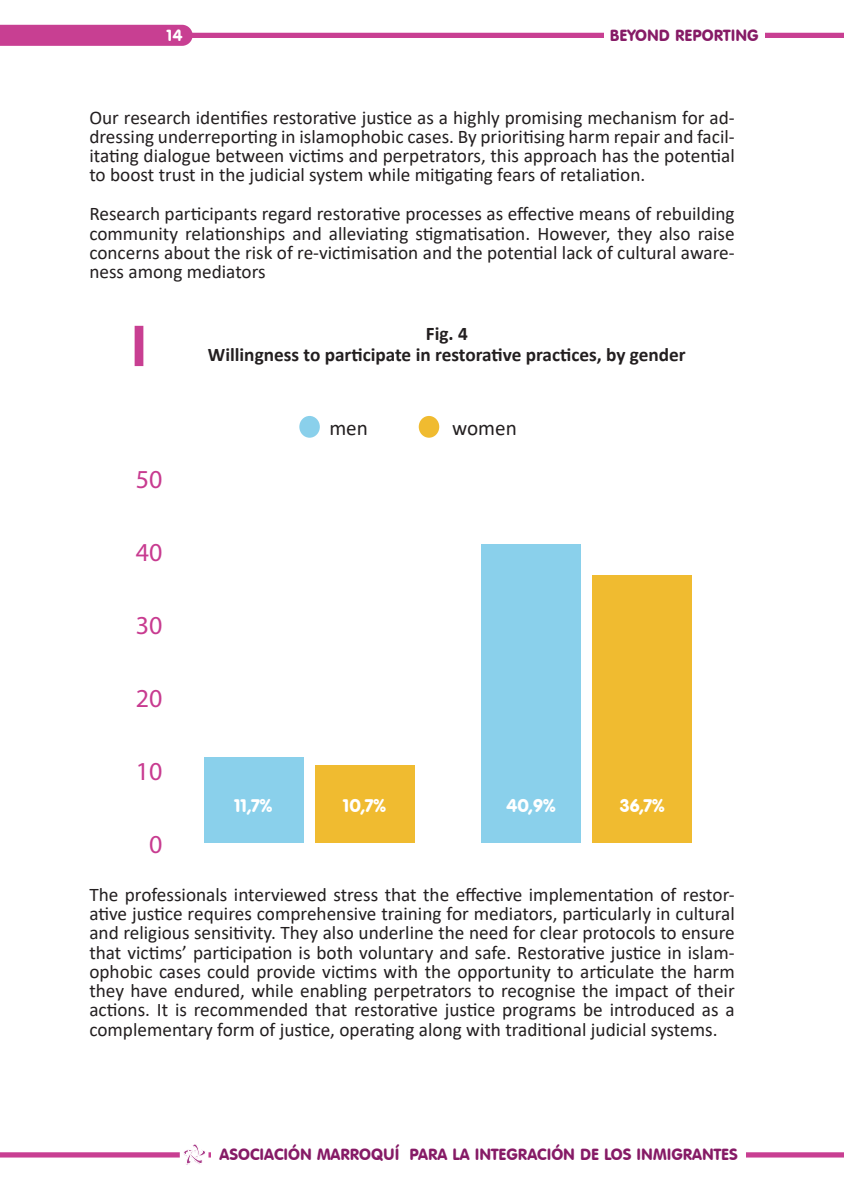
<style>
.page{position:relative;width:844px;height:1191px;background:#fff}
.page>*{position:absolute;margin:0;border:0;box-sizing:border-box;transform-origin:0 0}
.t1{font:25.9px "Myriad Pro";color:#c83b90}
.Leyenda_gráficos{font:21.18px "Calibri";color:#231f20}
.t2{font:19.25px/19.2px "Calibri";color:#231f20;text-align:justify}
.Título_gráfica{font:700 19.25px "Calibri";color:#231f20}
.grafico_normal{font:17.85px "VAG Rounded BT";color:#fff}
.Pag_maestra{font:15.75px "VAG Rounded BT";color:#861b66}
.t3{font:15.75px "VAG Rounded BT";color:#fff}
</style>
<div class="page">
<div style="left:110px;top:33px;width:733px;height:5px;background:#c83f92"></div>
<div style="left:0;top:25px;width:193px;height:21px;background:#c83f92"></div>
<div style="left:0;top:1152px;width:843px;height:5px;background:#c83f92"></div>
<div style="left:603px;top:21px;width:161px;height:29px;background:#fff"></div>
<div style="left:315px;top:765px;width:100px;height:77px;background:#f0bb30"></div>
<div style="left:592px;top:575px;width:100px;height:267px;background:#f0bb30"></div>
<div style="left:204px;top:757px;width:100px;height:85px;background:#8ad0eb"></div>
<div style="left:481px;top:544px;width:100px;height:298px;background:#8ad0eb"></div>
<div style="left:299px;top:416px;width:21px;height:22px;background:#8ad0eb;border-radius:50%"></div>
<div style="left:418px;top:416px;width:21px;height:22px;background:#f0bb30;border-radius:50%"></div>
<div style="left:135px;top:326px;width:8px;height:40px;background:#c83f92"></div>
<svg style="left:183px;top:1144px;width:22px;height:21px"></svg>
<div style="left:211px;top:1140px;width:534px;height:28px;background:#fff"></div>
<p class="t3" style="left:167px;top:26px;width:17px">14</p>
<p class="Pag_maestra" style="left:609px;top:25px;width:150px">BEYOND REPORTING</p>
<p class="t2" style="left:89px;top:107px;width:646px">Our research identifies restorative justice as a highly promising mechanism for ad&shy;dressing underreporting in islamophobic cases. By prioritising harm repair and facil&shy;itating dialogue between victims and perpetrators, this approach has the potential to boost trust in the judicial system while mitigating fears of retaliation.</p>
<p class="t2" style="left:89px;top:204px;width:646px">Research participants regard restorative processes as effective means of rebuilding community relationships and alleviating stigmatisation. However, they also raise concerns about the risk of re-victimisation and the potential lack of cultural aware&shy;ness among mediators</p>
<p class="Título_gráfica" style="left:425px;top:320px;width:43px">Fig. 4</p>
<p class="Título_gráfica" style="left:208px;top:341px;width:479px">Willingness to participate in restorative practices, by gender</p>
<h1 class="t1" style="left:136px;top:463px;width:28px">50</h1>
<h1 class="t1" style="left:136px;top:536px;width:28px">40</h1>
<h1 class="t1" style="left:136px;top:609px;width:28px">30</h1>
<h1 class="t1" style="left:136px;top:682px;width:28px">20</h1>
<h1 class="t1" style="left:136px;top:755px;width:28px">10</h1>
<h1 class="t1" style="left:149px;top:828px;width:15px">0</h1>
<p class="Leyenda_gráficos" style="left:329px;top:413px;width:40px">men</p>
<p class="Leyenda_gráficos" style="left:452px;top:413px;width:66px">women</p>
<p class="grafico_normal" style="left:234px;top:794px;width:39px">11,7%</p>
<p class="grafico_normal" style="left:343px;top:794px;width:44px">10,7%</p>
<p class="grafico_normal" style="left:506px;top:794px;width:51px">40,9%</p>
<p class="grafico_normal" style="left:620px;top:794px;width:46px">36,7%</p>
<p class="t2" style="left:89px;top:884px;width:646px">The professionals interviewed stress that the effective implementation of restor&shy;ative justice requires comprehensive training for mediators, particularly in cultural and religious sensitivity. They also underline the need for clear protocols to ensure that victims’ participation is both voluntary and safe. Restorative justice in islam&shy;ophobic cases could provide victims with the opportunity to articulate the harm they have endured, while enabling perpetrators to recognise the impact of their actions. It is recommended that restorative justice programs be introduced as a complementary form of justice, operating along with traditional judicial systems.</p>
<p class="Pag_maestra" style="left:219px;top:1144px;width:519px">ASOCIACIÓN MARROQUÍ PARA LA INTEGRACIÓN DE LOS INMIGRANTES</p>
</div>
